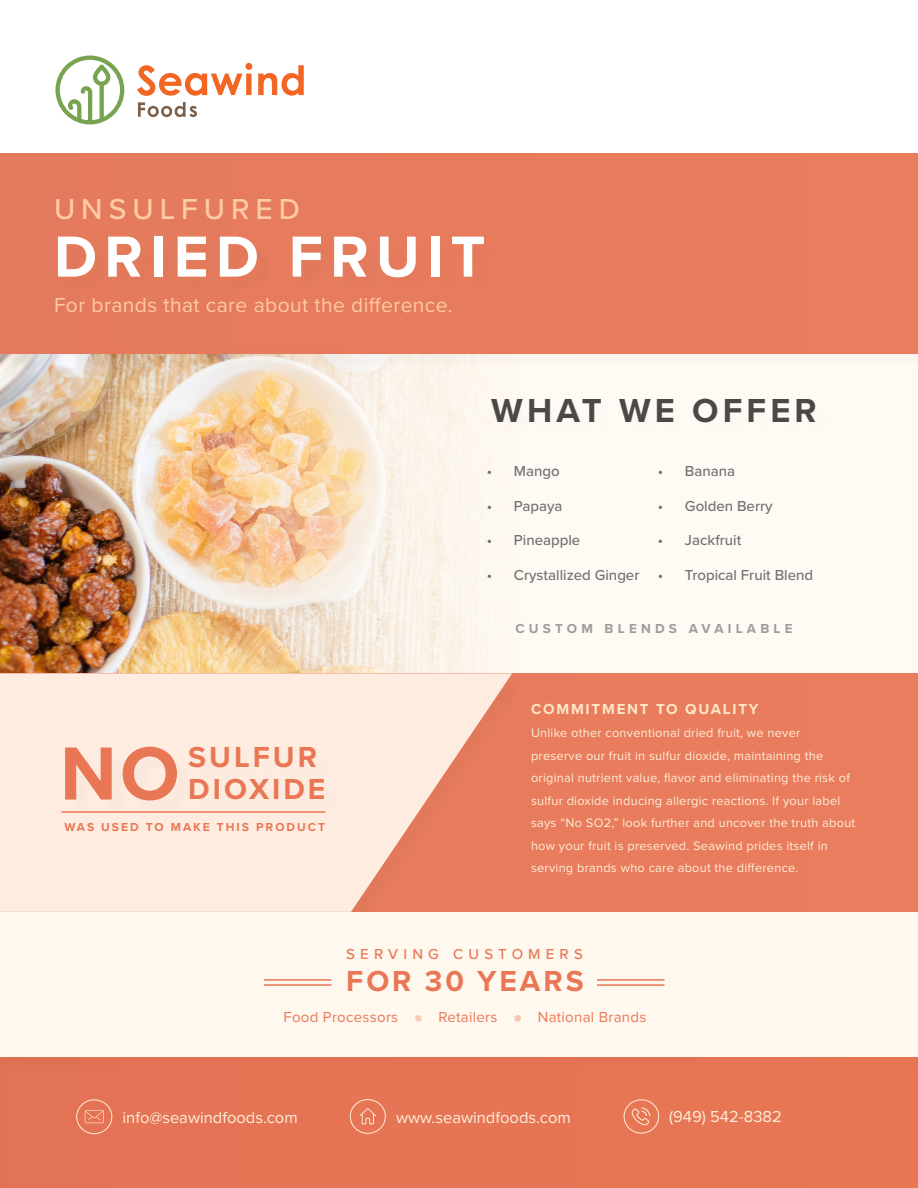
<style>
.page{position:relative;width:918px;height:1188px;background:#fff}
.page>*{position:absolute;margin:0;border:0;box-sizing:border-box;transform-origin:0 0}
.t1{font:700 78px "Proxima Nova";color:#e97755}
.t2{font:700 60px "Proxima Nova";letter-spacing:.12em;color:#fff}
.t3{font:700 34.5px "Proxima Nova";letter-spacing:.12em;color:#4b4847}
.t4{font:700 30px/31.5px "Proxima Nova";letter-spacing:.1em;color:#e97755}
.t5{font:500 30px "Proxima Nova";letter-spacing:.2em;color:#ffcba4}
.t6{font:21px "Proxima Nova";letter-spacing:.02em;color:#ffcba4}
.t7{font:16.5px "Proxima Nova";color:#ffeed8}
.t8{font:500 15px "Proxima Nova";color:#727272}
.t9{font:15px "Proxima Nova";letter-spacing:.02em;color:#e97755}
.t10{font:700 15px "Proxima Nova";letter-spacing:.12em;color:#ffe6c8}
.t11{font:500 15px "Proxima Nova";letter-spacing:.345em;color:#e97755}
.t12{font:700 13.5px "Proxima Nova";letter-spacing:.31em;color:#9d9d9d}
.t13{font:12.75px/22.5px "Proxima Nova";letter-spacing:.02em;color:#ffeed8}
.t14{font:700 12px "Proxima Nova";letter-spacing:.165em;color:#e97755}
</style>
<div class="page">
<img style="left:0;top:354px;width:918px;height:319px">
<div style="left:2px;top:155px;width:916px;height:218px;background:#000;opacity:.03"></div>
<div style="left:0;top:153px;width:918px;height:201px;background:#e77c5d"></div>
<div style="left:494px;top:400px;width:340px;height:41px;background:#fef9f2"></div>
<div style="left:0;top:673px;width:918px;height:239px;background:#e97c5d"></div>
<svg style="left:0;top:673px;width:512px;height:239px;fill:#fdecdf"></svg>
<div style="left:67px;top:749px;width:129px;height:70px;background:#fcebde"></div>
<div style="left:192px;top:749px;width:151px;height:69px;background:#fcebde"></div>
<hr style="left:62px;top:811px;width:263px;height:2px;background:#e97755">
<div style="left:0;top:912px;width:918px;height:146px;background:#fff8ef"></div>
<hr style="left:264px;top:979px;width:68px;height:2px;background:#e97755">
<hr style="left:264px;top:984px;width:68px;height:2px;background:#e97755">
<div style="left:415px;top:1015px;width:7px;height:7px;border:2px solid #f0a088;border-radius:50%"></div>
<div style="left:514px;top:1015px;width:7px;height:7px;border:2px solid #ed9277;border-radius:50%"></div>
<svg style="left:55px;top:55px;width:69px;height:69px"></svg>
<svg style="left:258px;top:65px;width:46px;height:31px"></svg>
<svg style="left:138px;top:102px;width:59px;height:15px"></svg>
<svg style="left:137px;top:63px;width:115px;height:33px"></svg>
<div style="left:0;top:1046px;width:918px;height:142px;background:#000;opacity:.02"></div>
<div style="left:624px;top:1099px;width:35px;height:34px;border:1px solid #ffeed8;border-radius:50%"></div>
<svg style="left:632px;top:1107px;width:18px;height:18px"></svg>
<div style="left:76px;top:1100px;width:36px;height:34px;border:1px solid #ffeed8;border-radius:50%"></div>
<svg style="left:85px;top:1110px;width:19px;height:13px"></svg>
<div style="left:350px;top:1099px;width:36px;height:35px;border:1px solid #ffeed8;border-radius:50%"></div>
<svg style="left:360px;top:1108px;width:16px;height:16px"></svg>
<hr style="left:597px;top:979px;width:67px;height:2px;background:#e97755">
<hr style="left:597px;top:984px;width:67px;height:2px;background:#e97755">
<h3 class="t5" style="left:54px;top:186px;width:247px">UNSULFURED</h3>
<h2 class="t2" style="left:54px;top:212px;width:433px">DRIED FRUIT</h2>
<h3 class="t6" style="left:54px;top:289px;width:400px">For brands that care about the difference.</h3>
<h3 class="t3" style="left:491px;top:385px;width:327px">WHAT WE OFFER</h3>
<p class="t8" style="left:487px;top:460px;width:74px">• Mango</p>
<p class="t8" style="left:487px;top:494px;width:77px">• Papaya</p>
<p class="t8" style="left:487px;top:529px;width:95px">• Pineapple</p>
<p class="t8" style="left:487px;top:563px;width:154px">• Crystallized Ginger</p>
<p class="t8" style="left:658px;top:460px;width:79px">• Banana</p>
<p class="t8" style="left:658px;top:494px;width:116px">• Golden Berry</p>
<p class="t8" style="left:658px;top:529px;width:85px">• Jackfruit</p>
<p class="t8" style="left:658px;top:563px;width:157px">• Tropical Fruit Blend</p>
<p class="t12" style="left:516px;top:618px;width:279px">CUSTOM BLENDS AVAILABLE</p>
<h1 class="t1" style="left:60px;top:715px;width:121px">NO</h1>
<h3 class="t4" style="left:188px;top:741px;width:139px">SULFUR<br>DIOXIDE</h3>
<p class="t14" style="left:64px;top:818px;width:262px">WAS USED TO MAKE THIS PRODUCT</p>
<p class="t10" style="left:531px;top:698px;width:229px">COMMITMENT TO QUALITY</p>
<p class="t13" style="left:531px;top:721px;width:326px">Unlike other conventional dried fruit, we never<br>preserve our fruit in sulfur dioxide, maintaining the original nutrient value, flavor and eliminating the risk of sulfur dioxide inducing allergic reactions. If your label says “No SO2,” look further and uncover the truth about how your fruit is preserved. Seawind prides itself in serving brands who care about the difference.</p>
<p class="t11" style="left:346px;top:943px;width:238px">SERVING CUSTOMERS</p>
<h3 class="t4" style="left:346px;top:965px;width:239px">FOR 30 YEARS</h3>
<p class="t9" style="left:284px;top:1006px;width:116px">Food Processors</p>
<p class="t9" style="left:439px;top:1006px;width:60px">Retailers</p>
<p class="t9" style="left:538px;top:1006px;width:110px">National Brands</p>
<p class="t7" style="left:123px;top:1105px;width:177px">info@seawindfoods.com</p>
<p class="t7" style="left:396px;top:1105px;width:176px">www.seawindfoods.com</p>
<p class="t7" style="left:669px;top:1105px;width:114px">(949) 542-8382</p>
</div>
